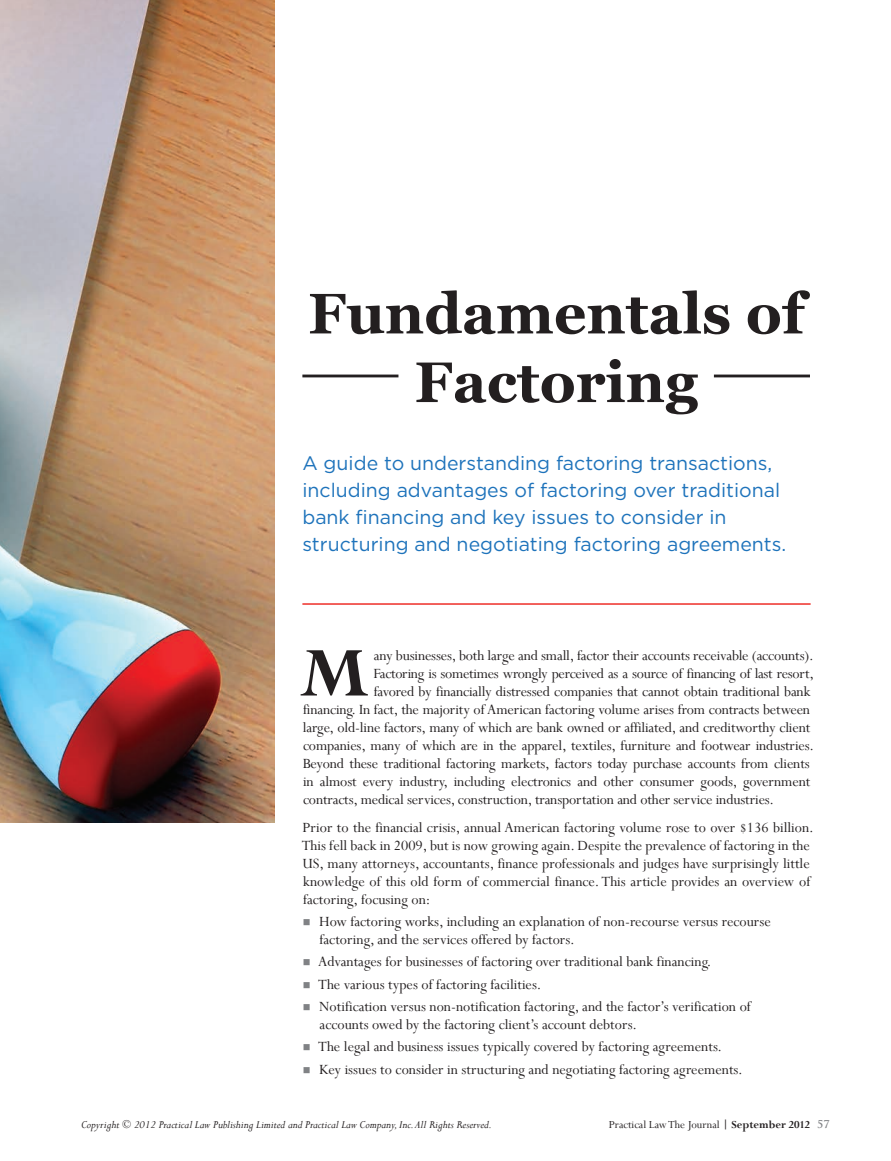
<style>
.page{position:relative;width:891px;height:1161px;background:#fff}
.page>*{position:absolute;margin:0;border:0;box-sizing:border-box;transform-origin:0 0}
.t1{font:700 77.25px "Perpetua";color:#231f20}
.t2{font:700 57px/68.7px "Georgia";color:#231f20;text-align:center}
.t3{font:19.5px/27px "Gotham";color:#1e73bb}
.t4{font:15.75px/18px "Perpetua";letter-spacing:-.005em;color:#231f20}
.t5{font:italic 12px "Perpetua";color:#231f20}
.t6{font:12px "Perpetua";color:#231f20}
.s1{font-weight:700}
.s2{font-family:"Trajan Pro";font-weight:700;font-size:10.5px;color:#808285}
</style>
<div class="page">
<img style="left:0;top:0;width:274px;height:822px">
<hr style="left:714px;top:375px;width:96px;height:2px;background:#231f20">
<hr style="left:302px;top:375px;width:96px;height:2px;background:#231f20">
<hr style="left:302px;top:603px;width:509px;height:2px;background:#ee2e28">
<h2 class="t2" style="left:308px;top:279px;width:498px">Fundamentals of<br>Factoring</h2>
<p class="t3" style="left:302px;top:449px;width:485px">A guide to understanding factoring transactions, including advantages of factoring over traditional bank financing and key issues to consider in structuring and negotiating factoring agreements.</p>
<h1 class="t1" style="left:299px;top:632px;width:72px">M</h1>
<p class="t4" style="left:374px;top:647px;width:442px">any businesses, both large and small, factor their accounts receivable (accounts).</p>
<p class="t4" style="left:373px;top:665px;width:442px">Factoring is sometimes wrongly perceived as a source of financing of last resort,</p>
<p class="t4" style="left:374px;top:683px;width:438px">favored by financially distressed companies that cannot obtain traditional bank</p>
<p class="t4" style="left:303px;top:701px;width:509px">financing. In fact, the majority of American factoring volume arises from contracts between</p>
<p class="t4" style="left:303px;top:719px;width:509px">large, old-line factors, many of which are bank owned or affiliated, and creditworthy client</p>
<p class="t4" style="left:303px;top:737px;width:512px">companies, many of which are in the apparel, textiles, furniture and footwear industries.</p>
<p class="t4" style="left:303px;top:755px;width:509px">Beyond these traditional factoring markets, factors today purchase accounts from clients</p>
<p class="t4" style="left:303px;top:773px;width:509px">in almost every industry, including electronics and other consumer goods, government</p>
<p class="t4" style="left:303px;top:791px;width:472px">contracts, medical services, construction, transportation and other service industries.</p>
<p class="t4" style="left:302px;top:819px;width:514px">Prior to the financial crisis, annual American factoring volume rose to over $136 billion.<br>This fell back in 2009, but is now growing again. Despite the prevalence of factoring in the US, many attorneys, accountants, finance professionals and judges have surprisingly little knowledge of this old form of commercial finance. This article provides an overview of factoring, focusing on:</p>
<p class="t4" style="left:319px;top:913px;width:453px">How factoring works, including an explanation of non-recourse versus recourse factoring, and the services offered by factors.</p>
<p class="t4" style="left:318px;top:951px;width:434px;line-height:22.4px">Advantages for businesses of factoring over traditional bank financing.<br>The various types of factoring facilities.<br>Notification versus non-notification factoring, and the factor’s verification of</p>
<p class="t4" style="left:318px;top:1014px;width:426px;line-height:22.4px">accounts owed by the factoring client’s account debtors.<br>The legal and business issues typically covered by factoring agreements.<br>Key issues to consider in structuring and negotiating factoring agreements.</p>
<p class="t5" style="left:81px;top:1118px;width:413px">Copyright © 2012 Practical Law Publishing Limited and Practical Law Company, Inc. All Rights Reserved.</p>
<p class="t6" style="left:609px;top:1118px;width:222px">Practical Law The Journal <span class="s1">| September 2012</span> <span class="s2">57</span></p>
</div>
